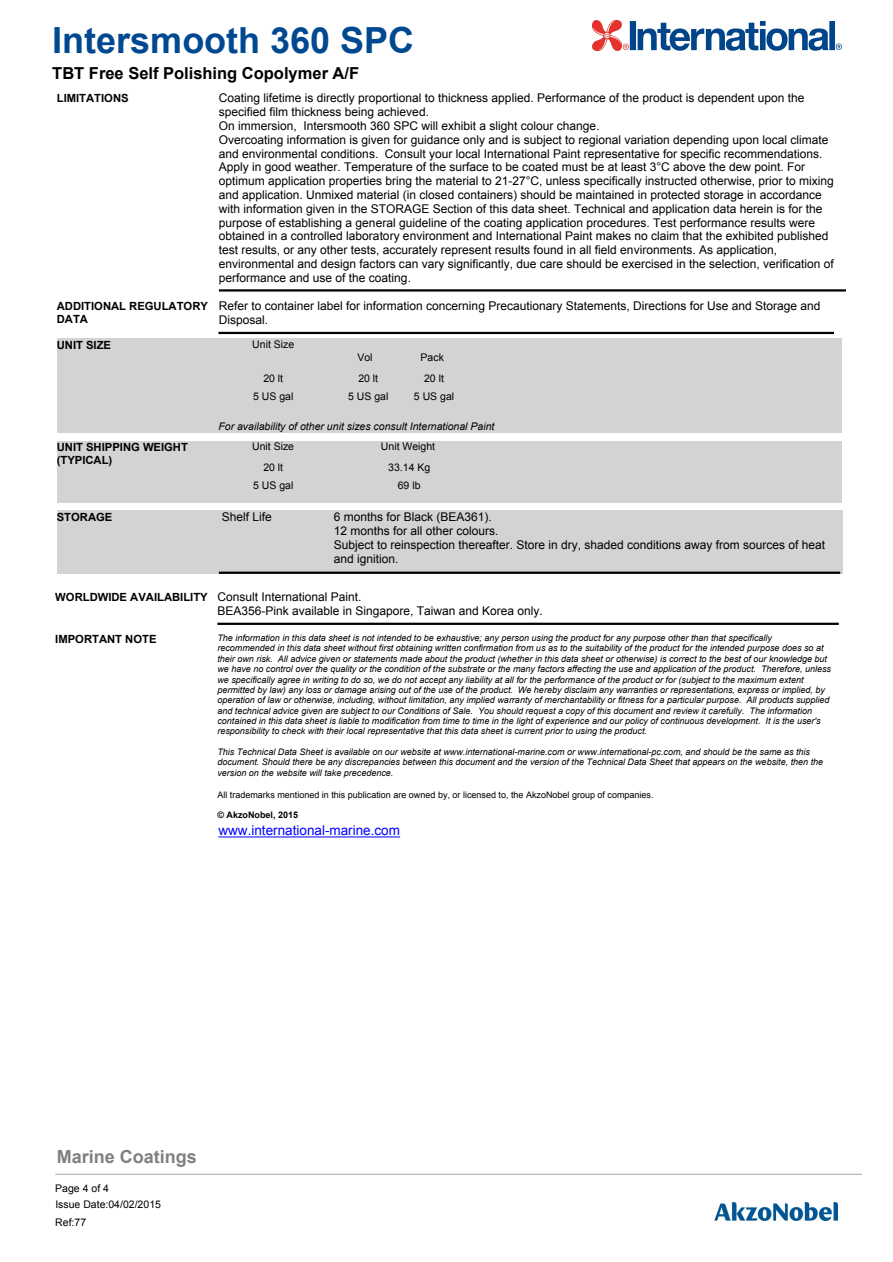
<style>
.page{position:relative;width:893px;height:1262px;background:#fff}
.page>*{position:absolute;margin:0;border:0;box-sizing:border-box;transform-origin:0 0}
.t1{font:700 36px "Arial";color:#004990}
.t2{font:700 18px "Arial";color:#808080}
.t3{font:700 16.5px "Arial";color:#000}
.t4{font:13.5px "Arial";color:#00f}
.t5{font:12px/13.8px "Arial";color:#000}
.t6{font:700 11.25px/12.9px "Arial";color:#000}
.t7{font:10.5px "Arial";color:#000}
.t8{font:italic 10.5px "Arial";color:#000}
.t9{font:italic 9px/10.4px "Arial";color:#000}
.t10{font:9px "Arial";color:#000}
.t11{font:700 9px "Arial";color:#000}
</style>
<div class="page">
<img style="left:592px;top:21px;width:249px;height:30px">
<hr style="left:219px;top:289px;width:626px;height:2px;background:#000">
<hr style="left:218px;top:332px;width:615px;height:2px;background:#000">
<div style="left:57px;top:339px;width:784px;height:94px;background:#d3d3d3"></div>
<div style="left:57px;top:441px;width:784px;height:61px;background:#d3d3d3"></div>
<div style="left:57px;top:511px;width:785px;height:63px;background:#d3d3d3"></div>
<hr style="left:219px;top:571px;width:621px;height:3px;background:#000">
<hr style="left:217px;top:622px;width:621px;height:3px;background:#000">
<hr style="left:218px;top:836px;width:182px;height:1px;background:#00f">
<img style="left:714px;top:1202px;width:123px;height:18px">
<hr style="left:55px;top:1173px;width:806px;height:1px;background:#a9a9a9">
<h1 class="t1" style="left:52px;top:26px;width:363px">Intersmooth 360 SPC</h1>
<h3 class="t3" style="left:52px;top:67px;width:308px">TBT Free Self Polishing Copolymer A/F</h3>
<p class="t5" style="left:219px;top:92px;width:616px">Coating lifetime is directly proportional to thickness applied. Performance of the product is dependent upon the specified film thickness being achieved.<br>On immersion, Intersmooth 360 SPC will exhibit a slight colour change.<br>Overcoating information is given for guidance only and is subject to regional variation depending upon local climate and environmental conditions. Consult your local International Paint representative for specific recommendations.<br>Apply in good weather. Temperature of the surface to be coated must be at least 3°C above the dew point. For optimum application properties bring the material to 21-27°C, unless specifically instructed otherwise, prior to mixing and application. Unmixed material (in closed containers) should be maintained in protected storage in accordance with information given in the STORAGE Section of this data sheet. Technical and application data herein is for the purpose of establishing a general guideline of the coating application procedures. Test performance results were obtained in a controlled laboratory environment and International Paint makes no claim that the exhibited published test results, or any other tests, accurately represent results found in all field environments. As application, environmental and design factors can vary significantly, due care should be exercised in the selection, verification of performance and use of the coating.</p>
<p class="t6" style="left:57px;top:92px;width:73px">LIMITATIONS</p>
<p class="t6" style="left:57px;top:300px;width:153px">ADDITIONAL REGULATORY<br>DATA</p>
<p class="t6" style="left:57px;top:339px;width:56px">UNIT SIZE</p>
<p class="t7" style="left:252px;top:340px;width:43px">Unit Size</p>
<p class="t5" style="left:219px;top:300px;width:603px">Refer to container label for information concerning Precautionary Statements, Directions for Use and Storage and<br>Disposal.</p>
<p class="t7" style="left:357px;top:354px;width:17px">Vol</p>
<p class="t7" style="left:420px;top:354px;width:25px">Pack</p>
<p class="t7" style="left:263px;top:374px;width:21px">20 lt</p>
<p class="t7" style="left:358px;top:374px;width:21px">20 lt</p>
<p class="t7" style="left:424px;top:374px;width:21px">20 lt</p>
<p class="t7" style="left:253px;top:392px;width:42px">5 US gal</p>
<p class="t7" style="left:348px;top:392px;width:42px">5 US gal</p>
<p class="t7" style="left:414px;top:392px;width:42px">5 US gal</p>
<p class="t8" style="left:218px;top:422px;width:277px">For availability of other unit sizes consult International Paint</p>
<p class="t6" style="left:57px;top:442px;width:133px">UNIT SHIPPING WEIGHT (TYPICAL)</p>
<p class="t7" style="left:252px;top:443px;width:43px">Unit Size</p>
<p class="t7" style="left:381px;top:443px;width:56px">Unit Weight</p>
<p class="t7" style="left:263px;top:463px;width:21px">20 lt</p>
<p class="t7" style="left:388px;top:463px;width:43px">33.14 Kg</p>
<p class="t7" style="left:253px;top:481px;width:42px">5 US gal</p>
<p class="t7" style="left:398px;top:481px;width:24px">69 lb</p>
<p class="t5" style="left:222px;top:511px;width:51px">Shelf Life</p>
<p class="t5" style="left:334px;top:511px;width:493px">6 months for Black (BEA361).<br>12 months for all other colours.<br>Subject to reinspection thereafter. Store in dry, shaded conditions away from sources of heat and ignition.</p>
<p class="t6" style="left:57px;top:511px;width:57px">STORAGE</p>
<p class="t6" style="left:55px;top:591px;width:154px">WORLDWIDE AVAILABILITY</p>
<p class="t6" style="left:55px;top:633px;width:103px">IMPORTANT NOTE</p>
<p class="t5" style="left:217px;top:591px;width:327px">Consult International Paint.<br>BEA356-Pink available in Singapore, Taiwan and Korea only.</p>
<p class="t9" style="left:217px;top:633px;width:615px">The information in this data sheet is not intended to be exhaustive; any person using the product for any purpose other than that specifically recommended in this data sheet without first obtaining written confirmation from us as to the suitability of the product for the intended purpose does so at their own risk. All advice given or statements made about the product (whether in this data sheet or otherwise) is correct to the best of our knowledge but we have no control over the quality or the condition of the substrate or the many factors affecting the use and application of the product. Therefore, unless we specifically agree in writing to do so, we do not accept any liability at all for the performance of the product or for (subject to the maximum extent permitted by law) any loss or damage arising out of the use of the product. We hereby disclaim any warranties or representations, express or implied, by operation of law or otherwise, including, without limitation, any implied warranty of merchantability or fitness for a particular purpose. All products supplied and technical advice given are subject to our Conditions of Sale. You should request a copy of this document and review it carefully. The information contained in this data sheet is liable to modification from time to time in the light of experience and our policy of continuous development. It is the user's responsibility to check with their local representative that this data sheet is current prior to using the product.</p>
<p class="t9" style="left:217px;top:747px;width:607px">This Technical Data Sheet is available on our website at www.international-marine.com or www.international-pc.com, and should be the same as this document. Should there be any discrepancies between this document and the version of the Technical Data Sheet that appears on the website, then the version on the website will take precedence.</p>
<p class="t10" style="left:217px;top:792px;width:437px">All trademarks mentioned in this publication are owned by, or licensed to, the AkzoNobel group of companies.</p>
<p class="t11" style="left:217px;top:812px;width:82px">© AkzoNobel, 2015</p>
<p class="t4" style="left:218px;top:825px;width:183px">www.international-marine.com</p>
<h2 class="t2" style="left:57px;top:1149px;width:141px">Marine Coatings</h2>
<p class="t7" style="left:55px;top:1184px;width:55px">Page 4 of 4</p>
<p class="t7" style="left:55px;top:1218px;width:32px">Ref:77</p>
<p class="t7" style="left:55px;top:1200px;width:107px">Issue Date:04/02/2015</p>
</div>
